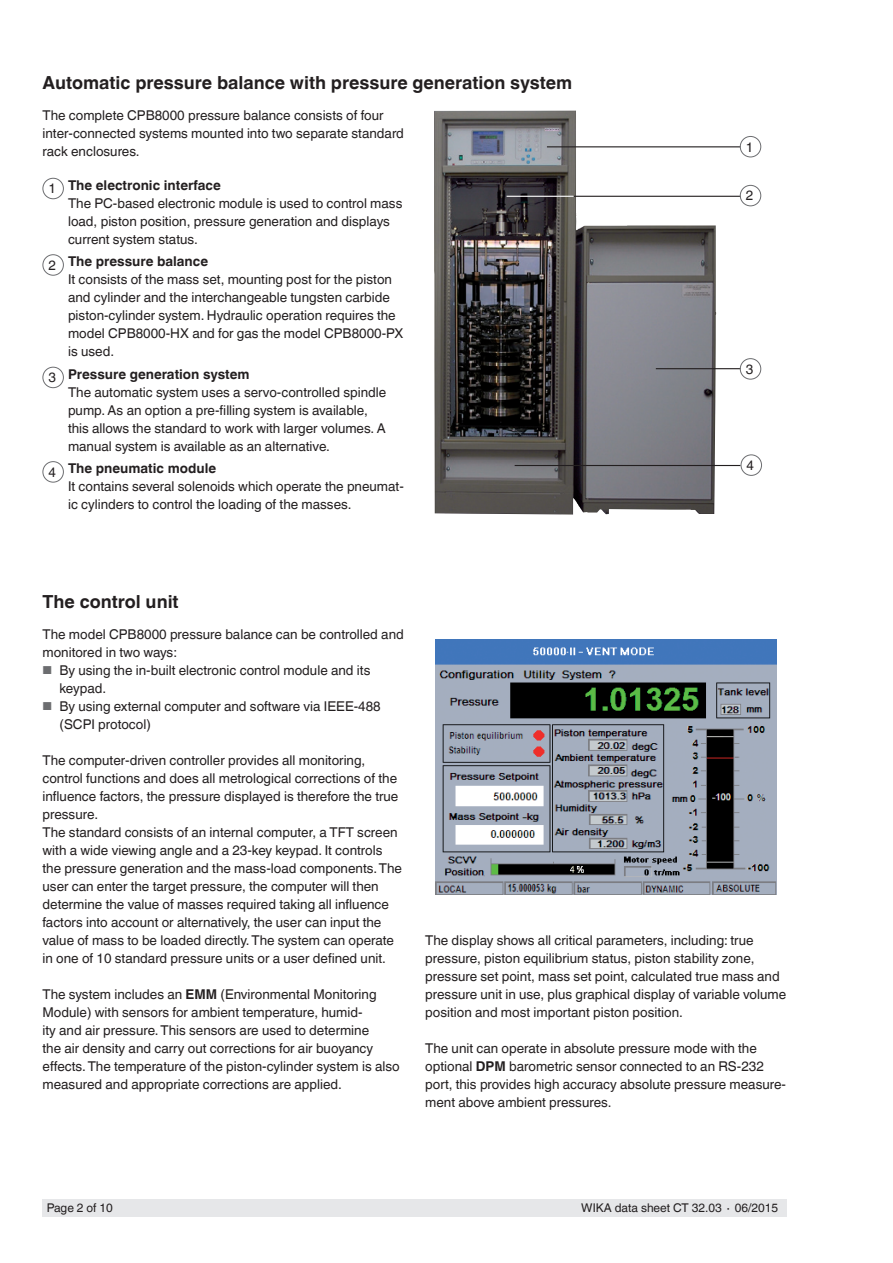
<style>
.page{position:relative;width:893px;height:1263px;background:#fff}
.page>*{position:absolute;margin:0;border:0;box-sizing:border-box;transform-origin:0 0}
.t1{font:700 18px "Helvetica World";color:#231f20}
.t2{font:13.5px/18px "Helvetica World";color:#231f20}
.t3{font:12px "Helvetica World";color:#231f20}
.s1{font-weight:700}
.s2{font-size:11.55px;color:#6c6d70}
</style>
<div class="page">
<div style="left:43px;top:1199px;width:744px;height:17px;background:#e6e7e9"></div>
<div style="left:43px;top:178px;width:21px;height:21px;border:1px solid #6c6d70;border-radius:50%"></div>
<div style="left:43px;top:254px;width:21px;height:22px;border:1px solid #6c6d70;border-radius:50%"></div>
<div style="left:43px;top:367px;width:21px;height:21px;border:1px solid #6c6d70;border-radius:50%"></div>
<div style="left:43px;top:461px;width:21px;height:21px;border:1px solid #6c6d70;border-radius:50%"></div>
<img style="left:436px;top:639px;width:340px;height:255px">
<img style="left:434px;top:111px;width:282px;height:403px">
<hr style="left:547px;top:146px;width:193px;height:1px;background:#231f20">
<div style="left:740px;top:136px;width:21px;height:21px;border:1px solid #6c6d70;border-radius:50%"></div>
<hr style="left:574px;top:196px;width:166px;height:1px;background:#231f20">
<hr style="left:507px;top:196px;width:67px;height:1px;background:#fff">
<div style="left:740px;top:185px;width:21px;height:21px;border:1px solid #6c6d70;border-radius:50%"></div>
<hr style="left:656px;top:368px;width:84px;height:1px;background:#231f20">
<div style="left:740px;top:358px;width:21px;height:21px;border:1px solid #6c6d70;border-radius:50%"></div>
<hr style="left:515px;top:465px;width:225px;height:1px;background:#231f20">
<div style="left:741px;top:454px;width:21px;height:22px;border:1px solid #6c6d70;border-radius:50%"></div>
<h1 class="t1" style="left:43px;top:73px;width:531px">Automatic pressure balance with pressure generation system</h1>
<p class="t2" style="left:43px;top:107px;width:363px">The complete CPB8000 pressure balance consists of four inter-connected systems mounted into two separate standard rack enclosures.</p>
<p class="t2" style="left:68px;top:176px;width:336px;text-indent:-20px">1 <span class="s1">The electronic interface<br></span>The PC-based electronic module is used to control mass load, piston position, pressure generation and displays current system status.</p>
<p class="t2" style="left:68px;top:252px;width:337px;text-indent:-20px">2 <span class="s1">The pressure balance<br></span>It consists of the mass set, mounting post for the piston and cylinder and the interchangeable tungsten carbide piston-cylinder system. Hydraulic operation requires the model CPB8000-HX and for gas the model CPB8000-PX is used.</p>
<p class="t2" style="left:68px;top:365px;width:320px;text-indent:-20px">3 <span class="s1">Pressure generation system<br></span>The automatic system uses a servo-controlled spindle pump. As an option a pre-filling system is available, this allows the standard to work with larger volumes. A manual system is available as an alternative.</p>
<p class="t2" style="left:68px;top:459px;width:337px;text-indent:-20px">4 <span class="s1">The pneumatic module<br></span>It contains several solenoids which operate the pneumat&shy;ic cylinders to control the loading of the masses.</p>
<h1 class="t1" style="left:43px;top:591px;width:138px">The control unit</h1>
<p class="t2" style="left:746px;top:138px;width:9px">1</p>
<p class="t2" style="left:746px;top:187px;width:9px">2</p>
<p class="t2" style="left:746px;top:360px;width:9px">3</p>
<p class="t2" style="left:747px;top:456px;width:9px">4</p>
<p class="t2" style="left:43px;top:625px;width:363px">The model CPB8000 pressure balance can be controlled and monitored in two ways:</p>
<p class="t2" style="left:60px;top:661px;width:312px;text-indent:-17px"><span class="s2">■</span> By using the in-built electronic control module and its keypad.</p>
<p class="t2" style="left:60px;top:697px;width:323px;text-indent:-17px"><span class="s2">■</span> By using external computer and software via IEEE-488 (SCPI protocol)</p>
<p class="t2" style="left:43px;top:751px;width:361px">The computer-driven controller provides all monitoring, control functions and does all metrological corrections of the influence factors, the pressure displayed is therefore the true pressure.<br>The standard consists of an internal computer, a TFT screen with a wide viewing angle and a 23-key keypad. It controls the pressure generation and the mass-load components. The user can enter the target pressure, the computer will then determine the value of masses required taking all influence factors into account or alternatively, the user can input the value of mass to be loaded directly. The system can operate in one of 10 standard pressure units or a user defined unit.</p>
<p class="t2" style="left:43px;top:985px;width:359px">The system includes an <span class="s1">EMM</span> (Environmental Monitoring Module) with sensors for ambient temperature, humid-<br>ity and air pressure. This sensors are used to determine<br>the air density and carry out corrections for air buoyancy effects. The temperature of the piston-cylinder system is also measured and appropriate corrections are applied.</p>
<p class="t2" style="left:425px;top:931px;width:362px">The display shows all critical parameters, including: true pressure, piston equilibrium status, piston stability zone, pressure set point, mass set point, calculated true mass and pressure unit in use, plus graphical display of variable volume position and most important piston position.</p>
<p class="t2" style="left:425px;top:1039px;width:362px">The unit can operate in absolute pressure mode with the optional <span class="s1">DPM</span> barometric sensor connected to an RS-232 port, this provides high accuracy absolute pressure measure&shy;ment above ambient pressures.</p>
<p class="t3" style="left:47px;top:1201px;width:68px">Page 2 of 10</p>
<p class="t3" style="left:581px;top:1201px;width:198px">WIKA data sheet CT 32.03 ∙ 06/2015</p>
</div>
